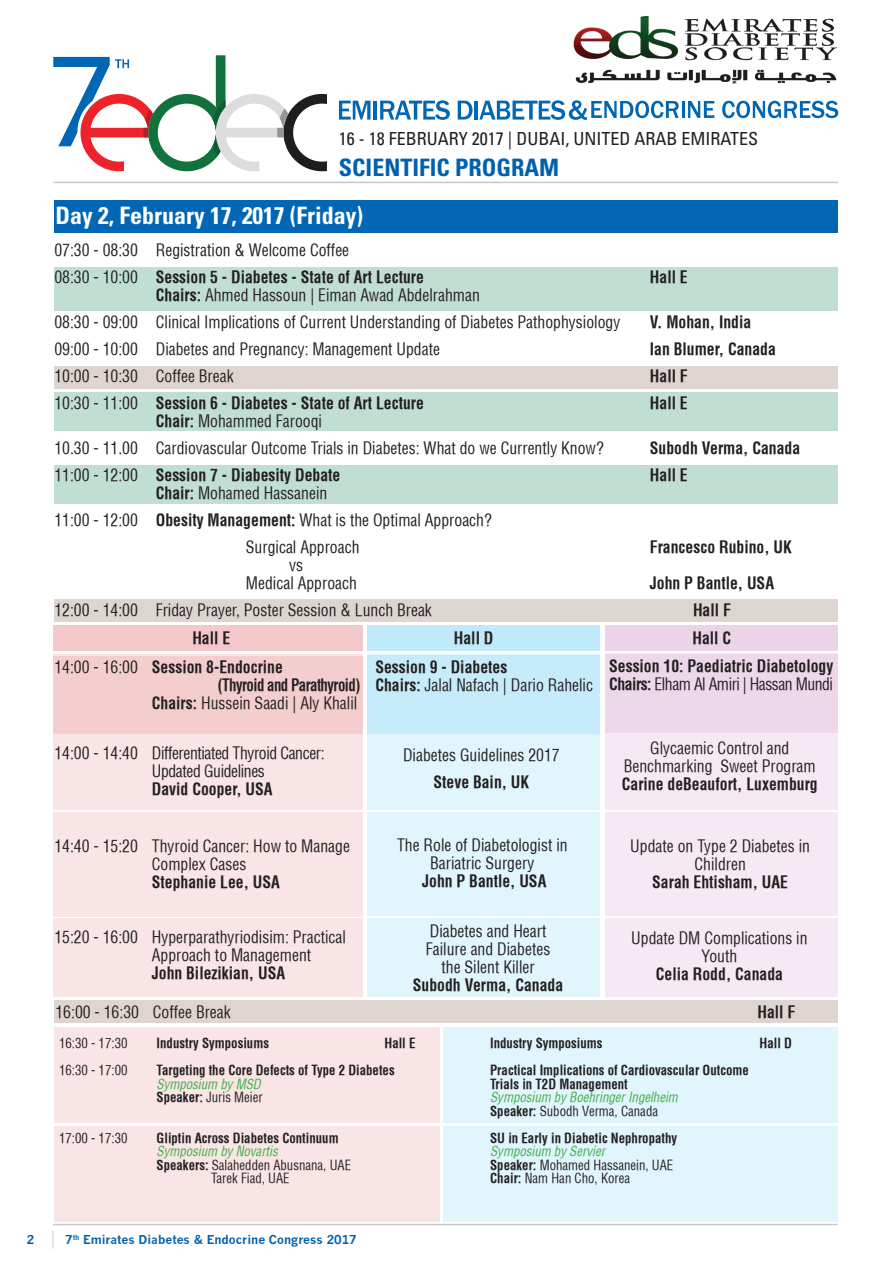
<style>
.page{position:relative;width:893px;height:1263px;background:#fff}
.page>*{position:absolute;margin:0;border:0;box-sizing:border-box;transform-origin:0 0}
.t1{font:700 condensed 24px "Univers";color:#fff}
.t2{font:700 condensed 24px "Univers";color:#0160ae}
.t3{font:condensed 18px "Univers";color:#231f20}
.t4{font:condensed 16.5px/18px "Helvetica";color:#231f20;text-align:center;scale:.95 1}
.t5{font:700 condensed 16.5px/18px "Helvetica";color:#231f20;scale:.95 1}
.t6{font:condensed 16.5px/18px "Helvetica";letter-spacing:-.025em;color:#231f20;scale:.95 1}
.t7{font:700 condensed 16.5px "Helvetica";letter-spacing:-.035em;color:#231f20;scale:.9 1}
.t8{font:700 condensed 13.5px/13.5px "Helvetica";color:#231f20;scale:.95 1}
.t9{font:condensed 13.5px/13.5px "Helvetica";color:#231f20;scale:.95 1}
.t10{font:italic condensed 13.5px/13.5px "Helvetica";color:#40ae49;scale:.95 1}
.t11{font:700 12px "News Gothic";color:#0160ae}
.s1{font-weight:700}
.s2{font-weight:400}
.s3{font-weight:700;font-style:normal;color:#231f20}
.s4{font-style:normal;color:#231f20}
.s5{font-style:italic;color:#40ae49}
</style>
<div class="page">
<hr style="left:53px;top:1224px;width:785px;height:1px;background:#c7c8ca">
<svg style="left:53px;top:1230px;width:1px;height:18px"></svg>
<div style="left:605px;top:653px;width:232px;height:157px;background:#f5eaf3"></div>
<div style="left:54px;top:200px;width:783px;height:32px;background:#0166b3"></div>
<div style="left:53px;top:656px;width:310px;height:154px;background:#f9e5e5"></div>
<div style="left:53px;top:918px;width:310px;height:78px;background:#f9e5e5"></div>
<div style="left:53px;top:812px;width:310px;height:105px;background:#f9e5e5"></div>
<div style="left:605px;top:812px;width:232px;height:103px;background:#f5eaf3"></div>
<div style="left:54px;top:1027px;width:385px;height:96px;background:#f9e5e5"></div>
<div style="left:54px;top:1126px;width:385px;height:96px;background:#f9e5e5"></div>
<div style="left:443px;top:1027px;width:394px;height:96px;background:#e1f5fd"></div>
<div style="left:443px;top:1126px;width:394px;height:96px;background:#e1f5fd"></div>
<div style="left:53px;top:654px;width:310px;height:79px;background:#f4cecf"></div>
<div style="left:53px;top:625px;width:310px;height:26px;background:#f3c8ca"></div>
<div style="left:367px;top:655px;width:233px;height:155px;background:#e1f5fd"></div>
<div style="left:367px;top:918px;width:233px;height:78px;background:#e1f5fd"></div>
<div style="left:367px;top:812px;width:233px;height:104px;background:#e1f5fd"></div>
<div style="left:367px;top:654px;width:233px;height:79px;background:#c6ecfb"></div>
<div style="left:367px;top:625px;width:233px;height:26px;background:#c0eafb"></div>
<div style="left:605px;top:918px;width:232px;height:78px;background:#f5eaf3"></div>
<div style="left:605px;top:654px;width:232px;height:78px;background:#edd8e9"></div>
<div style="left:605px;top:625px;width:232px;height:25px;background:#ebd4e7"></div>
<svg style="left:53px;top:55px;width:274px;height:116px"></svg>
<img style="left:573px;top:16px;width:265px;height:68px">
<svg style="left:339px;top:101px;width:32px;height:19px"></svg>
<hr style="left:374px;top:101px;width:3px;height:19px;background:#0166b3">
<svg style="left:380px;top:100px;width:70px;height:20px"></svg>
<svg style="left:458px;top:101px;width:15px;height:19px"></svg>
<hr style="left:475px;top:101px;width:3px;height:19px;background:#0166b3">
<svg style="left:479px;top:100px;width:200px;height:20px"></svg>
<hr style="left:681px;top:101px;width:3px;height:17px;background:#0166b3">
<svg style="left:688px;top:101px;width:26px;height:17px"></svg>
<svg style="left:722px;top:101px;width:116px;height:17px"></svg>
<hr style="left:53px;top:182px;width:785px;height:1px;background:#c7c8ca">
<div style="left:54px;top:267px;width:783px;height:43px;background:#c0dfd2"></div>
<div style="left:54px;top:392px;width:783px;height:38px;background:#c0dfd2"></div>
<div style="left:54px;top:465px;width:783px;height:38px;background:#c0dfd2"></div>
<div style="left:54px;top:366px;width:783px;height:23px;background:#dfd5d0"></div>
<div style="left:54px;top:600px;width:783px;height:22px;background:#dfd5d0"></div>
<div style="left:54px;top:1000px;width:783px;height:23px;background:#dfd5d0"></div>
<p class="t3" style="left:339px;top:127px;width:421px">16 - 18 FEBRUARY 2017 | DUBAI, UNITED ARAB EMIRATES</p>
<h1 class="t2" style="left:339px;top:152px;width:222px">SCIENTIFIC PROGRAM</h1>
<h1 class="t1" style="left:55px;top:200px;width:309px">Day 2, February 17, 2017 (Friday)</h1>
<p class="t4" style="left:54px;top:236px;width:391px;line-height:27px;text-align:left">07:30 - 08:30 Registration &amp; Welcome Coffee<br>08:30 - 10:00 <span class="s1">Session 5 - Diabetes - State of Art Lecture</span></p>
<p class="t5" style="left:650px;top:268px;width:41px">Hall E</p>
<p class="t4" style="left:54px;top:281px;width:597px;line-height:27px;text-align:left;text-indent:101px"><span class="s1">Chairs:</span> Ahmed Hassoun | Eiman Awad Abdelrahman<br>08:30 - 09:00 Clinical Implications of Current Understanding of Diabetes Pathophysiology</p>
<p class="t5" style="left:650px;top:313px;width:108px">V. Mohan, India</p>
<p class="t4" style="left:54px;top:340px;width:407px">09:00 - 10:00 Diabetes and Pregnancy: Management Update</p>
<p class="t5" style="left:650px;top:340px;width:134px">Ian Blumer, Canada</p>
<p class="t4" style="left:54px;top:367px;width:190px">10:00 - 10:30 Coffee Break</p>
<p class="t5" style="left:650px;top:367px;width:41px">Hall F</p>
<p class="t5" style="left:54px;top:394px;width:391px"><span class="s2">10:30 - 11:00</span> Session 6 - Diabetes - State of Art Lecture</p>
<p class="t5" style="left:650px;top:394px;width:41px">Hall E</p>
<p class="t4" style="left:54px;top:407px;width:580px;line-height:27px;text-align:left;text-indent:101px"><span class="s1">Chair:</span> Mohammed Farooqi<br>10.30 - 11.00 Cardiovascular Outcome Trials in Diabetes: What do we Currently Know?</p>
<p class="t5" style="left:650px;top:439px;width:160px">Subodh Verma, Canada</p>
<p class="t5" style="left:54px;top:466px;width:303px"><span class="s2">11:00 - 12:00</span> Session 7 - Diabesity Debate</p>
<p class="t5" style="left:650px;top:466px;width:41px">Hall E</p>
<p class="t4" style="left:156px;top:484px;width:182px"><span class="s1">Chair:</span> Mohamed Hassanein</p>
<p class="t4" style="left:54px;top:511px;width:462px">11:00 - 12:00 <span class="s1">Obesity Management:</span> What is the Optimal Approach?</p>
<p class="t4" style="left:246px;top:538px;width:121px">Surgical Approach</p>
<p class="t5" style="left:650px;top:538px;width:151px">Francesco Rubino, UK</p>
<p class="t4" style="left:246px;top:556px;width:118px;text-align:left;text-indent:43px">vs<br>Medical Approach</p>
<p class="t5" style="left:650px;top:574px;width:132px">John P Bantle, USA</p>
<p class="t4" style="left:54px;top:601px;width:399px">12:00 - 14:00 Friday Prayer, Poster Session &amp; Lunch Break</p>
<p class="t5" style="left:693px;top:601px;width:41px">Hall F</p>
<p class="t5" style="left:192px;top:629px;width:41px">Hall E</p>
<p class="t5" style="left:454px;top:629px;width:43px">Hall D</p>
<p class="t5" style="left:692px;top:629px;width:42px">Hall C</p>
<p class="t5" style="left:54px;top:658px;width:242px"><span class="s2">14:00 - 16:00</span> Session 8-Endocrine</p>
<p class="t7" style="left:218px;top:675px;width:160px">(Thyroid and Parathyroid)</p>
<p class="t4" style="left:152px;top:694px;width:218px"><span class="s1">Chairs:</span> Hussein Saadi | Aly Khalil</p>
<p class="t6" style="left:152px;top:744px;width:183px;text-indent:-97px">14:00 - 14:40 Differentiated Thyroid Cancer:<br>Updated Guidelines</p>
<p class="t5" style="left:152px;top:780px;width:129px">David Cooper, USA</p>
<p class="t4" style="left:54px;top:837px;width:313px">14:40 - 15:20 Thyroid Cancer: How to Manage<br>Complex Cases</p>
<p class="t5" style="left:152px;top:873px;width:136px">Stephanie Lee, USA</p>
<p class="t4" style="left:152px;top:928px;width:206px;text-align:left;text-indent:-97px">15:20 - 16:00 Hyperparathyriodisim: Practical<br>Approach to Management</p>
<p class="t5" style="left:152px;top:963px;width:142px">John Bilezikian, USA</p>
<p class="t5" style="left:375px;top:658px;width:231px">Session 9 - Diabetes<br>Chairs: <span class="s2">Jalal Nafach | Dario Rahelic</span></p>
<p class="t4" style="left:403px;top:746px;width:166px">Diabetes Guidelines 2017</p>
<p class="t5" style="left:433px;top:773px;width:102px">Steve Bain, UK</p>
<p class="t4" style="left:397px;top:835px;width:181px">The Role of Diabetologist in<br>Bariatric Surgery</p>
<p class="t5" style="left:422px;top:871px;width:132px">John P Bantle, USA</p>
<p class="t4" style="left:426px;top:922px;width:133px">Diabetes and Heart<br>Failure and Diabetes the Silent Killer</p>
<p class="t5" style="left:413px;top:976px;width:160px">Subodh Verma, Canada</p>
<p class="t5" style="left:609px;top:657px;width:238px">Session 10: Paediatric Diabetology<br>Chairs: <span class="s2">Elham Al Amiri | Hassan Mundi</span></p>
<p class="t4" style="left:624px;top:739px;width:204px">Glycaemic Control and<br>Benchmarking Sweet Program</p>
<p class="t5" style="left:622px;top:775px;width:208px">Carine deBeaufort, Luxemburg</p>
<p class="t4" style="left:630px;top:837px;width:191px">Update on Type 2 Diabetes in<br>Children</p>
<p class="t5" style="left:652px;top:873px;width:145px">Sarah Ehtisham, UAE</p>
<p class="t4" style="left:631px;top:929px;width:187px">Update DM Complications in<br>Youth</p>
<p class="t5" style="left:656px;top:965px;width:135px">Celia Rodd, Canada</p>
<p class="t4" style="left:55px;top:1003px;width:186px">16:00 - 16:30 Coffee Break</p>
<p class="t5" style="left:757px;top:1003px;width:41px">Hall F</p>
<p class="t9" style="left:59px;top:1037px;width:73px">16:30 - 17:30</p>
<p class="t8" style="left:157px;top:1037px;width:120px">Industry Symposiums</p>
<p class="t8" style="left:384px;top:1037px;width:34px">Hall E</p>
<p class="t9" style="left:59px;top:1064px;width:73px">16:30 - 17:00</p>
<p class="t8" style="left:157px;top:1064px;width:252px">Targeting the Core Defects of Type 2 Diabetes</p>
<p class="t10" style="left:157px;top:1077px;width:113px">Symposium by MSD<br><span class="s3">Speaker:</span> <span class="s4">Juris Meier</span></p>
<p class="t9" style="left:59px;top:1131px;width:73px">17:00 - 17:30</p>
<p class="t8" style="left:157px;top:1131px;width:193px">Gliptin Across Diabetes Continuum</p>
<p class="t10" style="left:157px;top:1145px;width:129px">Symposium by Novartis</p>
<p class="t9" style="left:157px;top:1158px;width:206px"><span class="s1">Speakers:</span> Salahedden Abusnana, UAE</p>
<p class="t9" style="left:211px;top:1172px;width:84px">Tarek Fiad, UAE</p>
<p class="t11" style="left:27px;top:1232px;width:9px">2</p>
<p class="t11" style="left:65px;top:1232px;width:293px">7<sup>th</sup> Emirates Diabetes &amp; Endocrine Congress 2017</p>
<p class="t8" style="left:490px;top:1036px;width:120px">Industry Symposiums</p>
<p class="t8" style="left:759px;top:1036px;width:36px">Hall D</p>
<p class="t8" style="left:490px;top:1063px;width:274px">Practical Implications of Cardiovascular Outcome<br>Trials in T2D Management</p>
<p class="t10" style="left:490px;top:1090px;width:199px">Symposium by Boehringer Ingelheim<br><span class="s3">Speaker:</span> <span class="s4">Subodh Verma, Canada</span></p>
<p class="t8" style="left:490px;top:1131px;width:198px">SU in Early in Diabetic Nephropathy</p>
<p class="t9" style="left:490px;top:1144px;width:194px"><span class="s5">Symposium by Servier<br></span><span class="s1">Speaker:</span> Mohamed Hassanein, UAE<br><span class="s1">Chair:</span> Nam Han Cho, Korea</p>
</div>
